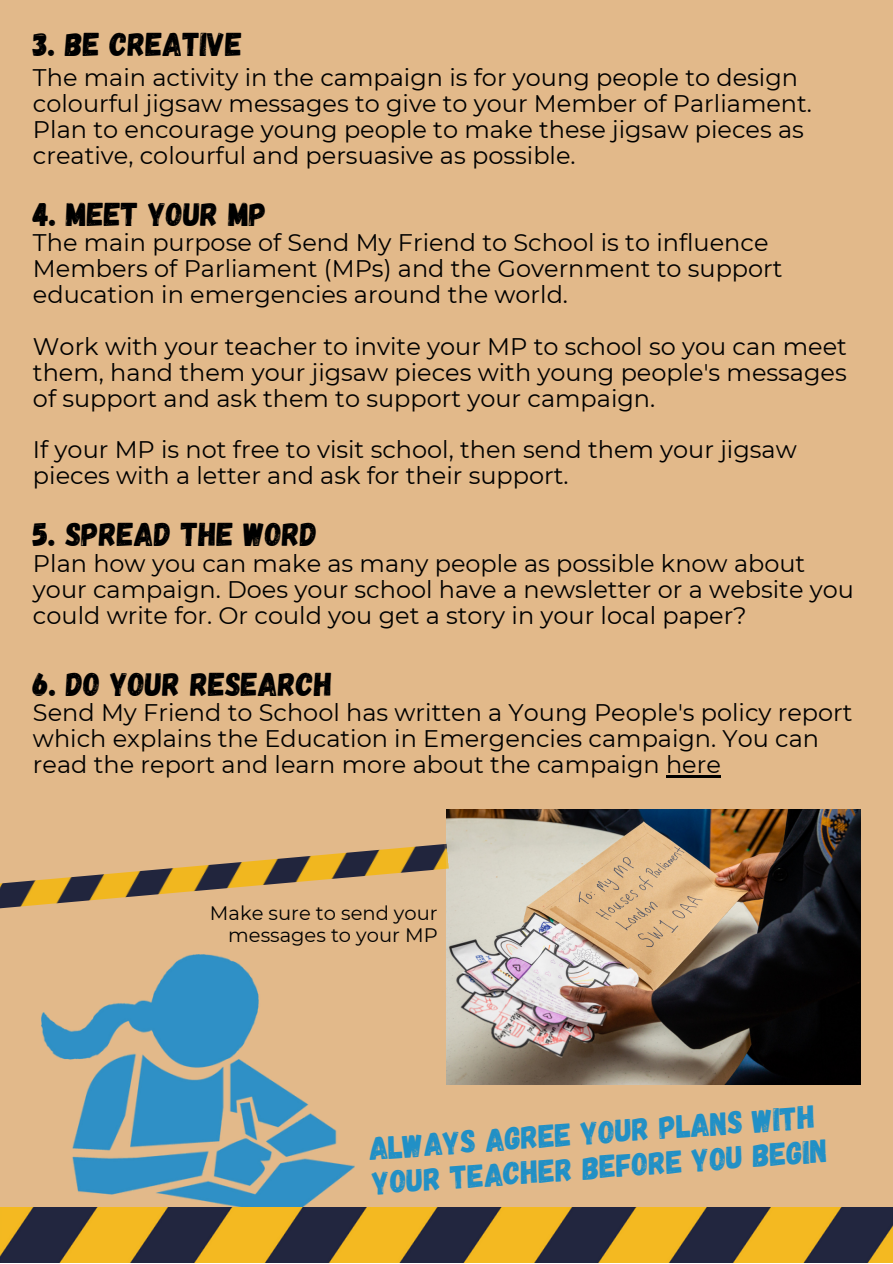
<style>
.page{position:relative;width:893px;height:1264px;background:#fff}
.page>*{position:absolute;margin:0;border:0;box-sizing:border-box;transform-origin:0 0}
.t1{font:33px "Gagalin";color:#000}
.t2{font:32.1px "Gagalin";color:#2190c6}
.t3{font:24px/25.8px "Montserrat";color:#000}
.t4{font:19.5px "Montserrat";color:#000}
</style>
<div class="page">
<div style="left:0;top:0;width:892px;height:1262px;background:#e2b98a"></div>
<img style="left:42px;top:954px;width:312px;height:253px">
<img style="left:0;top:1207px;width:892px;height:55px">
<img style="left:446px;top:809px;width:414px;height:275px">
<hr style="left:666px;top:775px;width:54px;height:2px;background:#000">
<img style="left:0;top:843px;width:449px;height:66px">
<p class="t1" style="left:33px;top:23px;width:211px">3. BE CREATIVE</p>
<p class="t3" style="left:33px;top:65px;width:780px">The main activity in the campaign is for young people to design colourful jigsaw messages to give to your Member of Parliament.<br>Plan to encourage young people to make these jigsaw pieces as creative, colourful and persuasive as possible.</p>
<p class="t1" style="left:33px;top:192px;width:235px">4. MEET YOUR MP</p>
<p class="t3" style="left:33px;top:230px;width:751px">The main purpose of Send My Friend to School is to influence<br>Members of Parliament (MPs) and the Government to support education in emergencies around the world.</p>
<p class="t3" style="left:33px;top:333px;width:815px;text-align:justify">Work with your teacher to invite your MP to school so you can meet them, hand them your jigsaw pieces with young people's messages of support and ask them to support your campaign.</p>
<p class="t3" style="left:33px;top:437px;width:765px">If your MP is not free to visit school, then send them your jigsaw pieces with a letter and ask for their support.</p>
<p class="t1" style="left:33px;top:513px;width:286px">5. SPREAD THE WORD</p>
<p class="t3" style="left:33px;top:550px;width:822px">Plan how you can make as many people as possible know about your campaign. Does your school have a newsletter or a website you could write for. Or could you get a story in your local paper?</p>
<p class="t1" style="left:33px;top:662px;width:301px">6. DO YOUR RESEARCH</p>
<p class="t3" style="left:33px;top:700px;width:821px">Send My Friend to School has written a Young People's policy report which explains the Education in Emergencies campaign. You can read the report and learn more about the campaign here</p>
<p class="t4" style="left:210px;top:901px;width:229px">Make sure to send your</p>
<p class="t4" style="left:228px;top:922px;width:211px">messages to your MP</p>
<p class="t2" style="left:368px;top:1127px;width:448px;rotate:-4deg">ALWAYS AGREE YOUR PLANS WITH</p>
<p class="t2" style="left:371px;top:1162px;width:457px;rotate:-4deg">YOUR TEACHER BEFORE YOU BEGIN</p>
</div>
